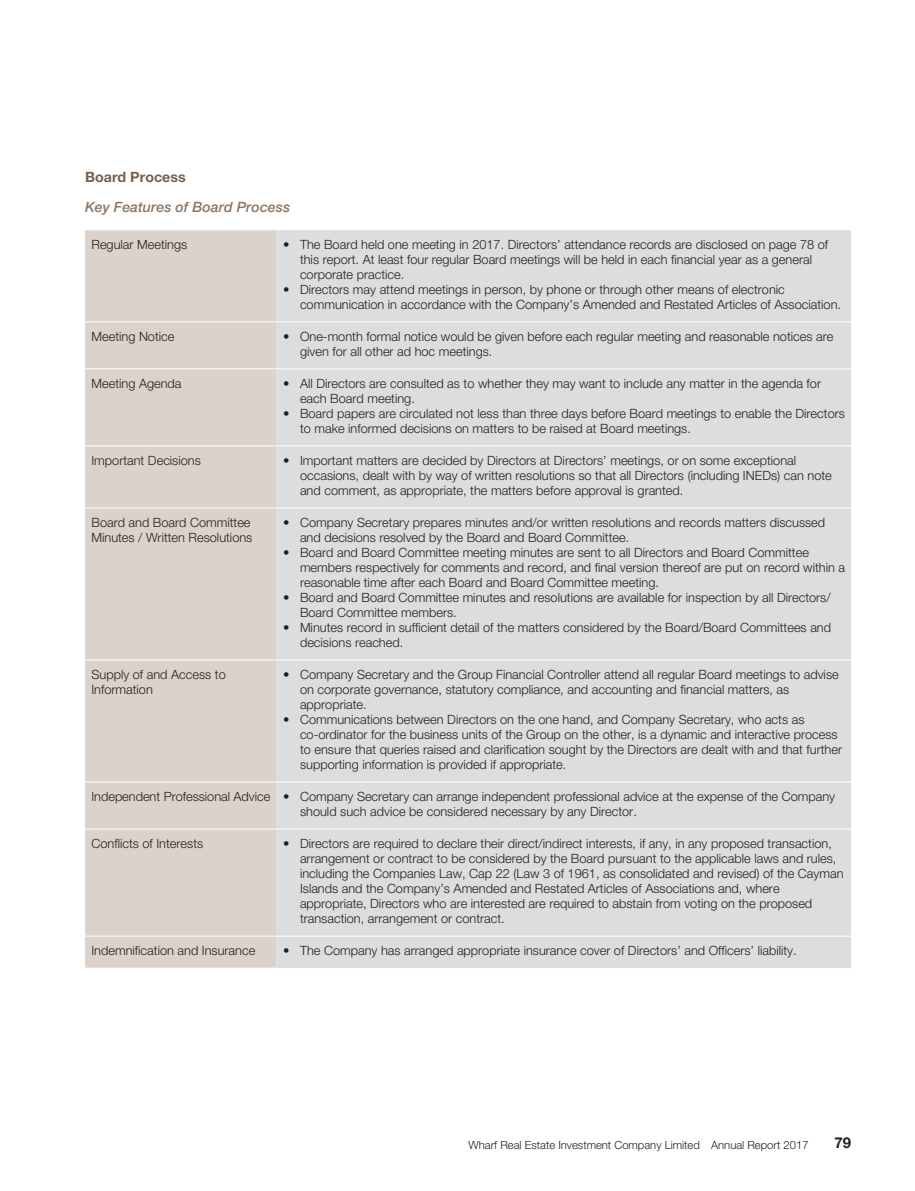
<style>
.page{position:relative;width:915px;height:1191px;background:#fff}
.page>*{position:absolute;margin:0;border:0;box-sizing:border-box;transform-origin:0 0}
.t1{font:700 15px "Helvetica Neue LT Std";color:#231f20}
.t2{font:italic 500 14.25px "Helvetica Neue LT Std";color:#8b7564}
.t3{font:700 14.25px "Helvetica Neue LT Std";color:#775f4c}
.t4{font:300 12.75px/15px "Helvetica Neue LT Std";color:#231f20}
.t5{font:300 11.25px "Helvetica Neue LT Std";color:#231f20}
</style>
<div class="page">
<div style="left:85px;top:230px;width:191px;height:737px;background:#dbd2cb"></div>
<div style="left:276px;top:230px;width:574px;height:738px;background:#dcdddf"></div>
<hr style="left:85px;top:368px;width:191px;height:1px;background:#fff">
<hr style="left:276px;top:368px;width:574px;height:1px;background:#fff">
<hr style="left:85px;top:445px;width:191px;height:1px;background:#fff">
<hr style="left:276px;top:445px;width:574px;height:1px;background:#fff">
<hr style="left:85px;top:507px;width:191px;height:1px;background:#fff">
<hr style="left:276px;top:507px;width:574px;height:1px;background:#fff">
<hr style="left:85px;top:659px;width:191px;height:1px;background:#fff">
<hr style="left:276px;top:659px;width:574px;height:1px;background:#fff">
<hr style="left:85px;top:781px;width:191px;height:1px;background:#fff">
<hr style="left:276px;top:781px;width:574px;height:1px;background:#fff">
<hr style="left:85px;top:828px;width:191px;height:1px;background:#fff">
<hr style="left:276px;top:828px;width:574px;height:1px;background:#fff">
<hr style="left:85px;top:935px;width:191px;height:1px;background:#fff">
<hr style="left:276px;top:935px;width:574px;height:1px;background:#fff">
<hr style="left:85px;top:321px;width:191px;height:1px;background:#fff">
<hr style="left:276px;top:321px;width:574px;height:1px;background:#fff">
<p class="t3" style="left:85px;top:168px;width:102px">Board Process</p>
<p class="t2" style="left:85px;top:198px;width:206px">Key Features of Board Process</p>
<p class="t4" style="left:91px;top:237px;width:97px">Regular Meetings</p>
<p class="t4" style="left:300px;top:237px;width:529px;text-indent:-17px">• The Board held one meeting in 2017. Directors’ attendance records are disclosed on page 78 of this report. At least four regular Board meetings will be held in each financial year as a general corporate practice.</p>
<p class="t4" style="left:300px;top:282px;width:542px;text-indent:-17px">• Directors may attend meetings in person, by phone or through other means of electronic communication in accordance with the Company’s Amended and Restated Articles of Association.</p>
<p class="t4" style="left:91px;top:329px;width:84px">Meeting Notice</p>
<p class="t4" style="left:300px;top:329px;width:534px;text-indent:-17px">• One-month formal notice would be given before each regular meeting and reasonable notices are given for all other ad hoc meetings.</p>
<p class="t4" style="left:91px;top:376px;width:91px">Meeting Agenda</p>
<p class="t4" style="left:300px;top:376px;width:522px;text-indent:-17px">• All Directors are consulted as to whether they may want to include any matter in the agenda for each Board meeting.</p>
<p class="t4" style="left:300px;top:406px;width:546px;text-indent:-17px">• Board papers are circulated not less than three days before Board meetings to enable the Directors to make informed decisions on matters to be raised at Board meetings.</p>
<p class="t4" style="left:91px;top:453px;width:111px">Important Decisions</p>
<p class="t4" style="left:300px;top:453px;width:533px;text-indent:-17px">• Important matters are decided by Directors at Directors’ meetings, or on some exceptional occasions, dealt with by way of written resolutions so that all Directors (including INEDs) can note and comment, as appropriate, the matters before approval is granted.</p>
<p class="t4" style="left:91px;top:515px;width:162px">Board and Board Committee<br>Minutes / Written Resolutions</p>
<p class="t4" style="left:300px;top:515px;width:526px;text-indent:-17px">• Company Secretary prepares minutes and/or written resolutions and records matters discussed and decisions resolved by the Board and Board Committee.</p>
<p class="t4" style="left:300px;top:545px;width:546px;text-indent:-17px">• Board and Board Committee meeting minutes are sent to all Directors and Board Committee members respectively for comments and record, and final version thereof are put on record within a reasonable time after each Board and Board Committee meeting.</p>
<p class="t4" style="left:300px;top:590px;width:532px;text-indent:-17px">• Board and Board Committee minutes and resolutions are available for inspection by all Directors/<br>Board Committee members.</p>
<p class="t4" style="left:300px;top:620px;width:532px;text-indent:-17px">• Minutes record in sufficient detail of the matters considered by the Board/Board Committees and decisions reached.</p>
<p class="t4" style="left:91px;top:667px;width:136px">Supply of and Access to<br>Information</p>
<p class="t4" style="left:300px;top:667px;width:540px;text-indent:-17px">• Company Secretary and the Group Financial Controller attend all regular Board meetings to advise on corporate governance, statutory compliance, and accounting and financial matters, as appropriate.</p>
<p class="t4" style="left:300px;top:712px;width:543px;text-indent:-17px">• Communications between Directors on the one hand, and Company Secretary, who acts as co-ordinator for the business units of the Group on the other, is a dynamic and interactive process to ensure that queries raised and clarification sought by the Directors are dealt with and that further supporting information is provided if appropriate.</p>
<p class="t4" style="left:300px;top:788px;width:536px;text-indent:-208px">Independent Professional Advice • Company Secretary can arrange independent professional advice at the expense of the Company should such advice be considered necessary by any Director.</p>
<p class="t4" style="left:91px;top:835px;width:113px">Conflicts of Interests</p>
<p class="t4" style="left:300px;top:835px;width:544px;text-indent:-17px">• Directors are required to declare their direct/indirect interests, if any, in any proposed transaction, arrangement or contract to be considered by the Board pursuant to the applicable laws and rules, including the Companies Law, Cap 22 (Law 3 of 1961, as consolidated and revised) of the Cayman Islands and the Company’s Amended and Restated Articles of Associations and, where appropriate, Directors who are interested are required to abstain from voting on the proposed transaction, arrangement or contract.</p>
<p class="t4" style="left:91px;top:942px;width:165px">Indemnification and Insurance</p>
<p class="t4" style="left:283px;top:942px;width:515px">• The Company has arranged appropriate insurance cover of Directors’ and Officers’ liability.</p>
<p class="t5" style="left:468px;top:1137px;width:341px">Wharf Real Estate Investment Company Limited Annual Report 2017</p>
<p class="t1" style="left:834px;top:1133px;width:18px">79</p>
</div>
